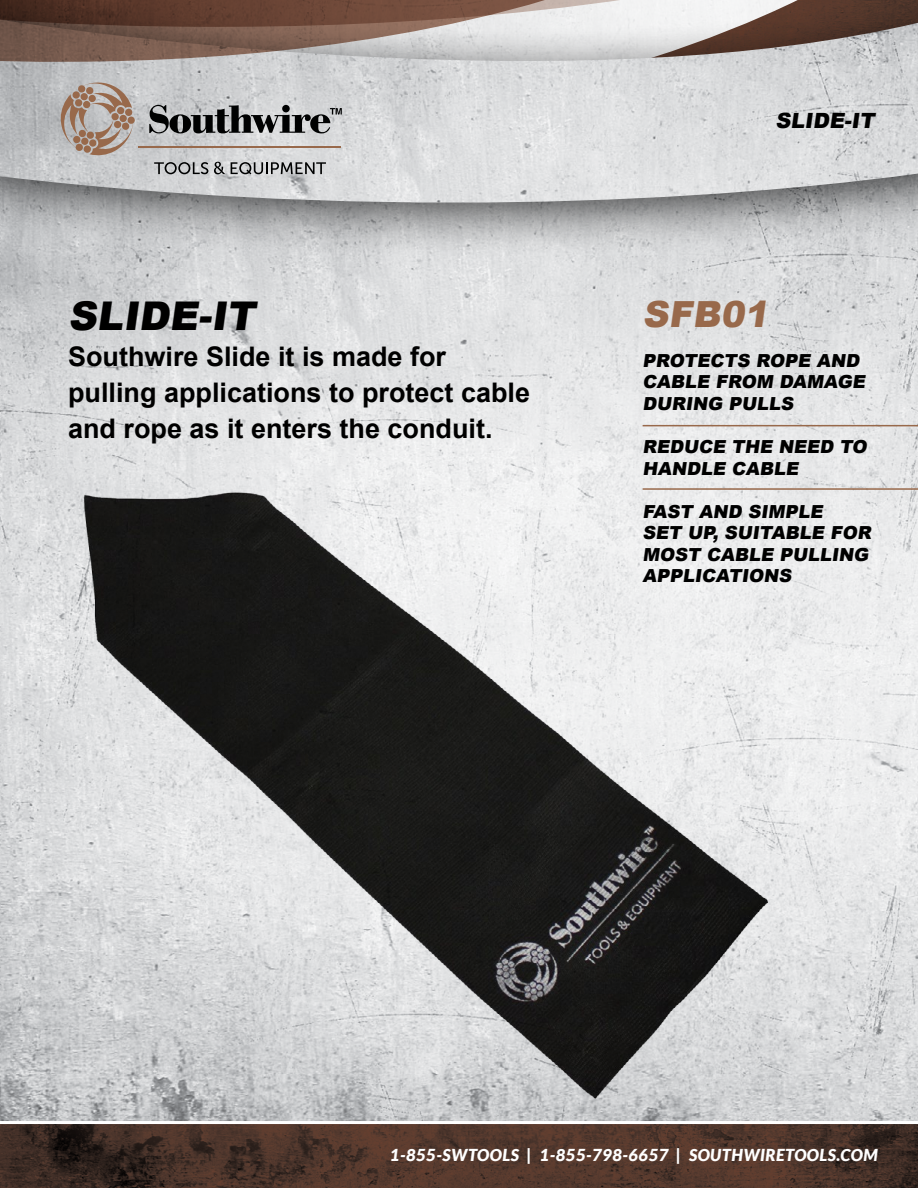
<style>
.page{position:relative;width:918px;height:1188px;background:#fff}
.page>*{position:absolute;margin:0;border:0;box-sizing:border-box;transform-origin:0 0}
.t1{font:900 39.6px "Arial";color:#000}
.t2{font:900 36px "Arial";color:#98694b}
.t3{font:700 27px/36px "Arial";color:#000}
.t4{font:900 21px "Arial";color:#000}
.t5{font:900 18px/21.5px "Arial";color:#000}
.t6{font:italic 900 16.5px "Lato";letter-spacing:.03em;color:#fff}
</style>
<div class="page">
<img style="left:0;top:258px;width:918px;height:863px">
<div style="left:0;top:0;width:918px;height:258px;background:#000;opacity:.65"></div>
<img style="left:0;top:20px;width:918px;height:203px">
<svg style="left:0;top:0;width:817px;height:120px;background:#b4aba8"></svg>
<svg style="left:0;top:1124px;width:918px;height:64px;background:#4a3229"></svg>
<svg style="left:61px;top:83px;width:74px;height:73px;background:#b09f95"></svg>
<hr style="left:139px;top:147px;width:202px;height:1px;background:#98694b">
<svg style="left:154px;top:162px;width:54px;height:12px"></svg>
<svg style="left:214px;top:162px;width:11px;height:12px"></svg>
<svg style="left:231px;top:162px;width:95px;height:12px"></svg>
<svg style="left:149px;top:105px;width:193px;height:28px;background:#7e7f80"></svg>
<hr style="left:643px;top:488px;width:275px;height:2px;background:#98694b">
<hr style="left:643px;top:425px;width:275px;height:1px;background:#98694b">
<img style="left:68px;top:478px;width:708px;height:638px">
<p class="t4" style="left:775px;top:105px;width:105px">SLIDE-IT</p>
<h1 class="t1" style="left:68px;top:287px;width:196px">SLIDE-IT</h1>
<h2 class="t2" style="left:643px;top:288px;width:135px">SFB01</h2>
<h3 class="t3" style="left:68px;top:339px;width:464px">Southwire Slide it is made for pulling applications to protect cable and rope as it enters the conduit.</h3>
<p class="t5" style="left:643px;top:349px;width:228px">PROTECTS ROPE AND<br>CABLE FROM DAMAGE<br>DURING PULLS</p>
<p class="t5" style="left:643px;top:435px;width:229px">REDUCE THE NEED TO<br>HANDLE CABLE</p>
<p class="t5" style="left:643px;top:500px;width:234px">FAST AND SIMPLE<br>SET UP, SUITABLE FOR<br>MOST CABLE PULLING<br>APPLICATIONS</p>
<p class="t6" style="left:390px;top:1145px;width:489px">1-855-SWTOOLS | 1-855-798-6657 | SOUTHWIRETOOLS.COM</p>
</div>
